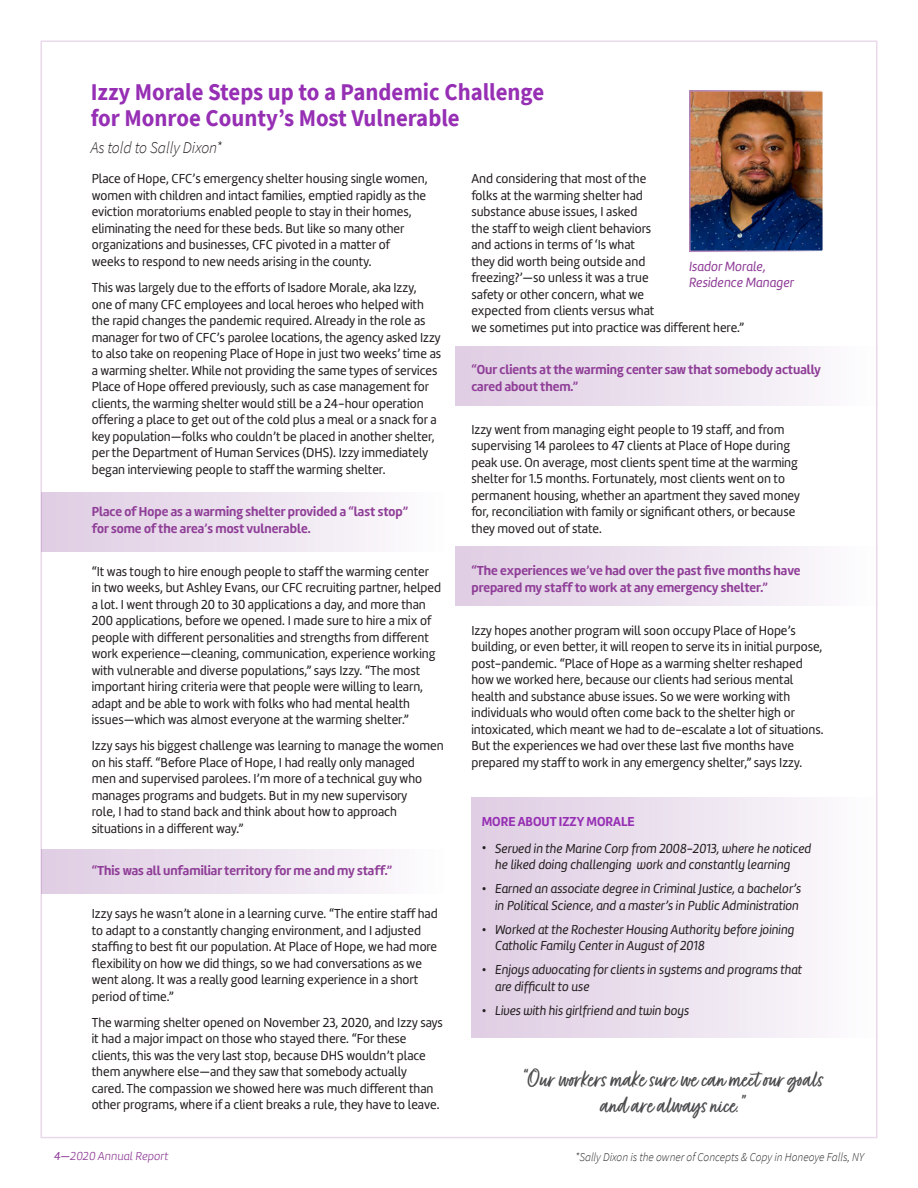
<style>
.page{position:relative;width:918px;height:1188px;background:#fff}
.page>*{position:absolute;margin:0;border:0;box-sizing:border-box;transform-origin:0 0}
.t1{font:28.5px "Fave Script Pro";color:#4b4c4d}
.t2{font:700 24px/25.5px "Source Sans Pro";color:#962fb4;scale:.95 1}
.t3{font:italic 300 16.5px "Source Sans Pro";color:#231f20;scale:.95 1}
.t4{font:13.8px "Amelia Basic Italic";color:#8f3e97;scale:.95 1}
.t5{font:13.5px/16.5px "Amelia Basic";color:#231f20;scale:.95 1}
.t6{font:13.5px/16.5px "Amelia Basic Italic";color:#231f20;scale:.95 1}
.t7{font:13.5px/16.5px "Amelia Basic Bold";color:#8f3e97;scale:.95 1}
.t8{font:13.5px "Amelia Basic Bold";color:#962fb4;scale:.95 1}
.t9{font:italic 300 12px "Source Sans Pro";color:#231f20;scale:.95 1}
.t10{font:italic 12px "Amelia Basic Light";color:#8f3e97}
.s1{font-family:"Amelia Basic"}
.s2{font-family:"Amelia Basic Italic";font-style:normal}
</style>
<div class="page">
<div style="left:455px;top:346px;width:423px;height:59px;background:linear-gradient(to right,#decce2,#fcfcfd)"></div>
<div style="left:41px;top:849px;width:403px;height:45px;background:linear-gradient(to right,#decce2,#fcfcfd)"></div>
<div style="left:455px;top:547px;width:423px;height:59px;background:linear-gradient(to right,#decce2,#fcfcfd)"></div>
<div style="left:41px;top:493px;width:403px;height:59px;background:linear-gradient(to right,#decce2,#fcfcfd)"></div>
<div style="left:471px;top:798px;width:407px;height:239px;background:linear-gradient(to right,#decce2,#fcfcfd)"></div>
<img style="left:692px;top:93px;width:129px;height:156px">
<div style="left:689px;top:90px;width:135px;height:162px;border:2px solid #fff"></div>
<p class="t2" style="left:91px;top:79px;width:479px">Izzy Morale Steps up to a Pandemic Challenge for Monroe County’s Most Vulnerable</p>
<p class="t3" style="left:91px;top:138px;width:140px">As told to Sally Dixon*</p>
<p class="t5" style="left:92px;top:171px;width:355px">Place of Hope, CFC’s emergency shelter housing single women, women with children and intact families, emptied rapidly as the eviction moratoriums enabled people to stay in their homes, eliminating the need for these beds. But like so many other organizations and businesses, CFC pivoted in a matter of<br>weeks to respond to new needs arising in the county.</p>
<p class="t5" style="left:92px;top:279px;width:369px">This was largely due to the efforts of Isadore Morale, aka Izzy,<br>one of many CFC employees and local heroes who helped with the rapid changes the pandemic required. Already in the role as manager for two of CFC’s parolee locations, the agency asked Izzy to also take on reopening Place of Hope in just two weeks’ time as a warming shelter. While not providing the same types of services Place of Hope offered previously, such as case management for clients, the warming shelter would still be a 24-hour operation offering a place to get out of the cold plus a meal or a snack for a key population—folks who couldn’t be placed in another shelter, per the Department of Human Services (DHS). Izzy immediately began interviewing people to staff the warming shelter.</p>
<p class="t7" style="left:92px;top:504px;width:335px">Place of Hope as a warming shelter provided a “last stop”</p>
<p class="t7" style="left:92px;top:520px;width:232px">for some of the area’s most vulnerable.</p>
<p class="t5" style="left:92px;top:563px;width:369px">“It was tough to hire enough people to staff the warming center in two weeks, but Ashley Evans, our CFC recruiting partner, helped a lot. I went through 20 to 30 applications a day, and more than 200 applications, before we opened. I made sure to hire a mix of people with different personalities and strengths from different work experience—cleaning, communication, experience working with vulnerable and diverse populations,” says Izzy. “The most important hiring criteria were that people were willing to learn, adapt and be able to work with folks who had mental health issues—which was almost everyone at the warming shelter.”</p>
<p class="t5" style="left:92px;top:738px;width:372px">Izzy says his biggest challenge was learning to manage the women on his staff. “Before Place of Hope, I had really only managed<br>men and supervised parolees. I’m more of a technical guy who manages programs and budgets. But in my new supervisory<br>role, I had to stand back and think about how to approach situations in a different way.”</p>
<p class="t7" style="left:92px;top:863px;width:318px">“This was all unfamiliar territory for me and my staff.”</p>
<p class="t5" style="left:92px;top:905px;width:366px">Izzy says he wasn’t alone in a learning curve. “The entire staff had to adapt to a constantly changing environment, and I adjusted staffing to best fit our population. At Place of Hope, we had more flexibility on how we did things, so we had conversations as we went along. It was a really good learning experience in a short period of time.”</p>
<p class="t5" style="left:92px;top:1014px;width:371px">The warming shelter opened on November 23, 2020, and Izzy says it had a major impact on those who stayed there. “For these clients, this was the very last stop, because DHS wouldn’t place them anywhere else—and they saw that somebody actually<br>cared. The compassion we showed here was much different than other programs, where if a client breaks a rule, they have to leave.</p>
<p class="t5" style="left:471px;top:171px;width:289px">And considering that most of the<br>folks at the warming shelter had<br>substance abuse issues, I asked<br>the staff to weigh client behaviors<br>and actions in terms of ‘Is what<br>they did worth being outside and<br>freezing?’—so unless it was a true<br>safety or other concern, what we<br>expected from clients versus what<br>we sometimes put into practice was different here.”</p>
<p class="t7" style="left:471px;top:362px;width:370px">“Our clients at the warming center saw that somebody actually cared about them.”</p>
<p class="t5" style="left:471px;top:421px;width:347px">Izzy went from managing eight people to 19 staff, and from supervising 14 parolees to 47 clients at Place of Hope during peak use. On average, most clients spent time at the warming shelter for 1.5 months. Fortunately, most clients went on to permanent housing, whether an apartment they saved money for, reconciliation with family or significant others, or because they moved out of state.</p>
<p class="t7" style="left:471px;top:563px;width:348px">“The experiences we’ve had over the past five months have prepared my staff to work at any emergency shelter.”</p>
<p class="t5" style="left:471px;top:622px;width:372px">Izzy hopes another program will soon occupy Place of Hope’s building, or even better, it will reopen to serve its in initial purpose, post-pandemic. “Place of Hope as a warming shelter reshaped how we worked here, because our clients had serious mental health and substance abuse issues. So we were working with individuals who would often come back to the shelter high or intoxicated, which meant we had to de-escalate a lot of situations.<br>But the experiences we had over these last five months have prepared my staff to work in any emergency shelter,” says Izzy.</p>
<p class="t4" style="left:689px;top:258px;width:82px">Isador Morale,</p>
<p class="t4" style="left:689px;top:275px;width:112px">Residence Manager</p>
<p class="t8" style="left:482px;top:814px;width:163px">MORE ABOUT IZZY MORALE</p>
<p class="t6" style="left:482px;top:840px;width:349px;text-align:center"><span class="s1">•</span> Served in the Marine Corp from 2008-2013, where he noticed he liked doing challenging work and constantly learning</p>
<p class="t6" style="left:482px;top:880px;width:338px;text-align:right"><span class="s1">•</span> Earned an associate degree in Criminal Justice, a bachelor’s in Political Science, and a master’s in Public Administration</p>
<p class="t6" style="left:495px;top:921px;width:317px;text-indent:-14px"><span class="s1">•</span> Worked at the Rochester Housing Authority before joining<br>Catholic Family Center in August of 2018</p>
<p class="t6" style="left:495px;top:962px;width:325px;text-indent:-14px"><span class="s1">•</span> Enjoys advocating for clients in systems and programs that are difficult to use</p>
<p class="t6" style="left:482px;top:1002px;width:220px"><span class="s1">•</span> Lives with his girlfriend and twin boys</p>
<p class="t1" style="left:524px;top:1064px;width:301px">“Our workers make sure we can meet our goals</p>
<p class="t1" style="left:601px;top:1089px;width:148px">and are always nice.”</p>
<p class="t10" style="left:54px;top:1150px;width:116px"><span class="s2">4—</span>2020 Annual Report</p>
<p class="t9" style="left:575px;top:1149px;width:306px">*Sally Dixon is the owner of Concepts &amp; Copy in Honeoye Falls, NY</p>
</div>
